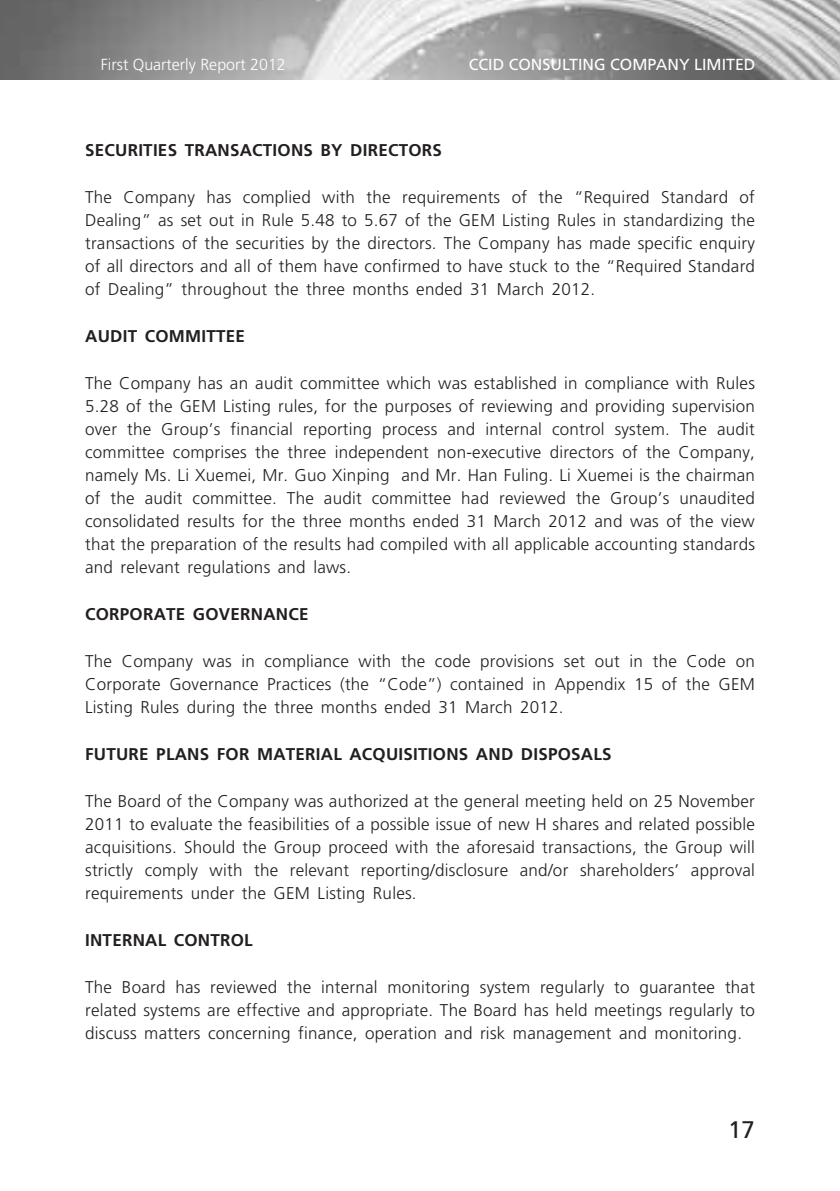
<style>
.page{position:relative;width:840px;height:1191px;background:#fff}
.page>*{position:absolute;margin:0;border:0;box-sizing:border-box;transform-origin:0 0}
.t1{font:24px "Frutiger LT Std";color:#231f20}
.t2{font:300 17px/23px "Frutiger LT Std";letter-spacing:.015em;color:#231f20;text-align:justify}
.t3{font:700 17px "Frutiger LT Std";letter-spacing:.015em;color:#231f20}
.t4{font:16px "Frutiger LT Std";color:#fff}
.t5{font:300 16px "Frutiger LT Std";color:#fff}
</style>
<div class="page">
<img style="left:0;top:0;width:839px;height:79px">
<p class="t5" style="left:101px;top:55px;width:186px">First Quarterly Report 2012</p>
<p class="t4" style="left:468px;top:55px;width:288px">CCID CONSULTING COMPANY LIMITED</p>
<p class="t3" style="left:85px;top:140px;width:20px">SECURITIES</p>
<p class="t3" style="left:184px;top:140px;width:22px">TRANSACTIONS</p>
<p class="t3" style="left:320px;top:140px;width:53px">BY DIRECTORS</p>
<p class="t2" style="left:85px;top:186px;width:671px">The Company has complied with the requirements of the “Required Standard of Dealing” as set out in Rule 5.48 to 5.67 of the GEM Listing Rules in standardizing the transactions of the securities by the directors. The Company has made specific enquiry of all directors and all of them have confirmed to have stuck to the “Required Standard of Dealing” throughout the three months ended 31 March 2012.</p>
<p class="t3" style="left:85px;top:326px;width:161px">AUDIT COMMITTEE</p>
<p class="t2" style="left:85px;top:372px;width:671px">The Company has an audit committee which was established in compliance with Rules 5.28 of the GEM Listing rules, for the purposes of reviewing and providing supervision over the Group’s financial reporting process and internal control system. The audit committee comprises the three independent non-executive directors of the Company, namely Ms. Li Xuemei, Mr. Guo Xinping and Mr. Han Fuling. Li Xuemei is the chairman of the audit committee. The audit committee had reviewed the Group’s unaudited consolidated results for the three months ended 31 March 2012 and was of the view that the preparation of the results had compiled with all applicable accounting standards and relevant regulations and laws.</p>
<p class="t3" style="left:85px;top:604px;width:225px">CORPORATE GOVERNANCE</p>
<p class="t2" style="left:85px;top:650px;width:671px">The Company was in compliance with the code provisions set out in the Code on Corporate Governance Practices (the “Code”) contained in Appendix 15 of the GEM Listing Rules during the three months ended 31 March 2012.</p>
<p class="t3" style="left:85px;top:744px;width:288px">FUTURE PLANS FOR MATERIAL ACQUISITIONS</p>
<p class="t3" style="left:475px;top:744px;width:14px">AND</p>
<p class="t3" style="left:520px;top:744px;width:24px">DISPOSALS</p>
<p class="t2" style="left:85px;top:790px;width:671px">The Board of the Company was authorized at the general meeting held on 25 November 2011 to evaluate the feasibilities of a possible issue of new H shares and related possible acquisitions. Should the Group proceed with the aforesaid transactions, the Group will strictly comply with the relevant reporting/disclosure and/or shareholders’ approval requirements under the GEM Listing Rules.</p>
<p class="t3" style="left:85px;top:930px;width:169px">INTERNAL CONTROL</p>
<p class="t2" style="left:85px;top:976px;width:671px">The Board has reviewed the internal monitoring system regularly to guarantee that related systems are effective and appropriate. The Board has held meetings regularly to discuss matters concerning finance, operation and risk management and monitoring.</p>
<h1 class="t1" style="left:727px;top:1115px;width:28px">17</h1>
</div>
